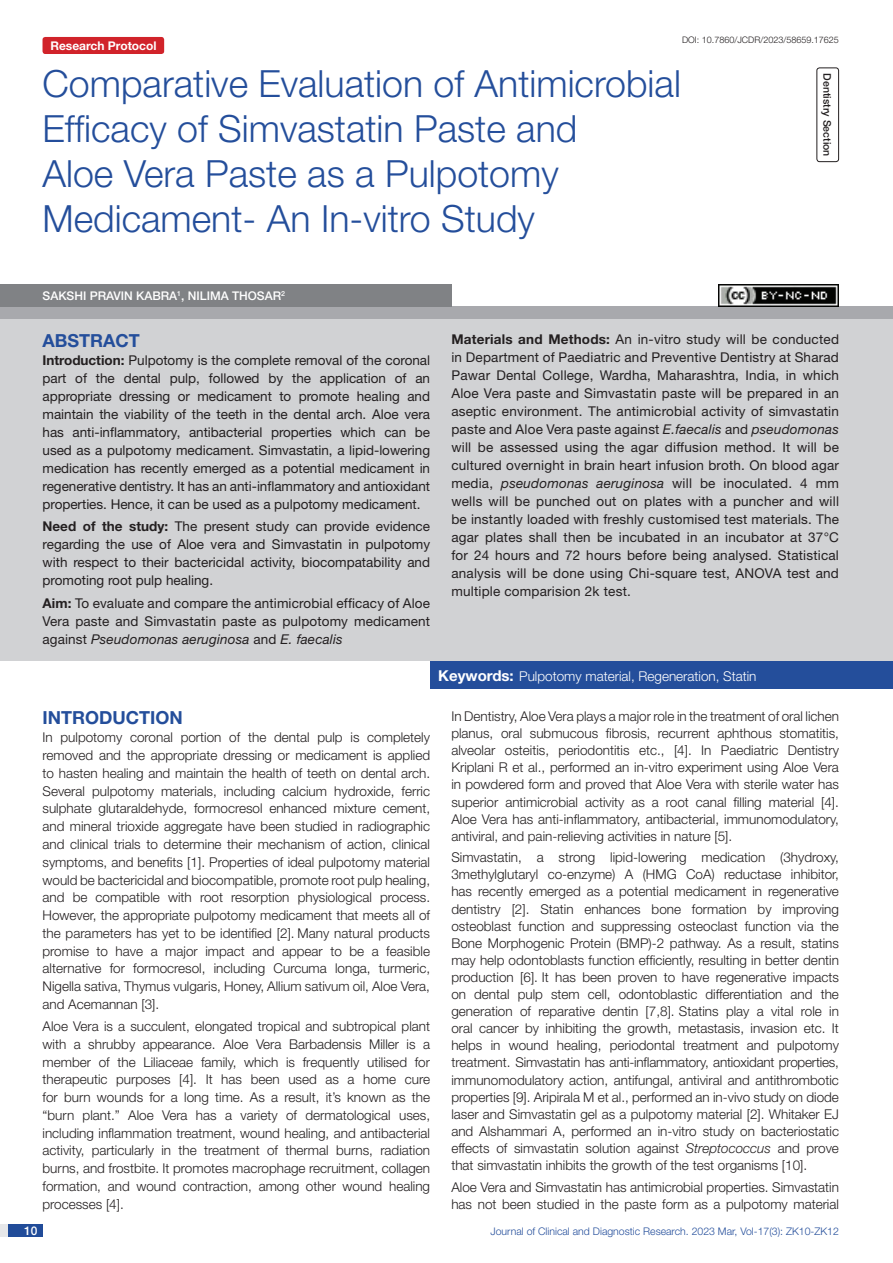
<style>
.page{position:relative;width:893px;height:1263px;background:#fff}
.page>*{position:absolute;margin:0;border:0;box-sizing:border-box;transform-origin:0 0}
.t1{font:300 37.5px/45px "Helvetica Neue";color:#244e9b}
.Heading{font:700 18px "Helvetica Neue";color:#244e9b}
.Abstract_head{font:700 18px "Helvetica Neue";color:#244e9b}
.Body_text{font:300 13.5px/17.9px "Helvetica Neue";color:#231f20;text-align:justify}
.Abstract_Text{font:13.5px/18px "Helvetica Neue";color:#231f20;text-align:justify}
.Key_words{font:300 13.5px "Helvetica Neue";color:#fff}
.Author{font:500 12px "Helvetica Neue";color:#fff}
.t2{font:700 12px "Helvetica Neue";color:#fff}
.t3{font:300 10.5px "Helvetica Neue";color:#244e9b}
.section{font:500 10.5px "Helvetica Neue";color:#231f20}
.DOI{font:300 9px "Helvetica Neue";color:#231f20}
.s1{font-weight:700}
.s2{font-style:italic}
.s3{font-weight:700;font-size:15px}
</style>
<div class="page">
<div style="left:0;top:1224px;width:43px;height:13px;background:#e6e7e9"></div>
<div style="left:8px;top:1224px;width:35px;height:13px;background:#214c99"></div>
<div style="left:816px;top:67px;width:23px;height:95px;border:1px solid #231f20;border-radius:3px"></div>
<div style="left:43px;top:37px;width:121px;height:17px;background:#d1232a;border-radius:3px"></div>
<div style="left:0;top:307px;width:893px;height:12px;background:#a8a9ad"></div>
<div style="left:0;top:284px;width:451px;height:23px;background:#808285"></div>
<div style="left:0;top:319px;width:893px;height:342px;background:#d1d2d4"></div>
<div style="left:430px;top:661px;width:463px;height:28px;background:#244e9b"></div>
<img style="left:719px;top:284px;width:120px;height:23px">
<p class="DOI" style="left:682px;top:35px;width:158px">DOI: 10.7860/JCDR/2023/58659.17625</p>
<p class="section" style="left:834px;top:73px;width:85px;rotate:90deg">DENTISTRY SECTION</p>
<p class="t2" style="left:50px;top:38px;width:108px">Research Protocol</p>
<p class="t1" style="left:43px;top:60px;width:640px">Comparative Evaluation of Antimicrobial Efficacy of Simvastatin Paste and<br>Aloe Vera Paste as a Pulpotomy Medicament- An In-vitro Study</p>
<p class="Author" style="left:43px;top:289px;width:244px">SAKSHI PRAVIN KABRA<sup>1</sup>, NILIMA THOSAR<sup>2</sup></p>
<p class="Abstract_head" style="left:43px;top:329px;width:99px">ABSTRACT</p>
<p class="Abstract_Text" style="left:43px;top:351px;width:389px"><span class="s1">Introduction:</span> Pulpotomy is the complete removal of the coronal part of the dental pulp, followed by the application of an appropriate dressing or medicament to promote healing and maintain the viability of the teeth in the dental arch. Aloe vera has anti-inflammatory, antibacterial properties which can be used as a pulpotomy medicament. Simvastatin, a lipid-lowering medication has recently emerged as a potential medicament in regenerative dentistry. It has an anti-inflammatory and antioxidant properties. Hence, it can be used as a pulpotomy medicament.</p>
<p class="Abstract_Text" style="left:43px;top:517px;width:389px"><span class="s1">Need of the study:</span> The present study can provide evidence regarding the use of Aloe vera and Simvastatin in pulpotomy with respect to their bactericidal activity, biocompatability and promoting root pulp healing.</p>
<p class="Abstract_Text" style="left:43px;top:594px;width:389px"><span class="s1">Aim:</span> To evaluate and compare the antimicrobial efficacy of Aloe Vera paste and Simvastatin paste as pulpotomy medicament against <span class="s2">Pseudomonas aeruginosa</span> and <span class="s2">E. faecalis</span></p>
<p class="Abstract_Text" style="left:451px;top:330px;width:389px"><span class="s1">Materials and Methods:</span> An in-vitro study will be conducted in Department of Paediatric and Preventive Dentistry at Sharad Pawar Dental College, Wardha, Maharashtra, India, in which Aloe Vera paste and Simvastatin paste will be prepared in an aseptic environment. The antimicrobial activity of simvastatin paste and Aloe Vera paste against <span class="s2">E.faecalis</span> and <span class="s2">pseudomonas </span>will be assessed using the agar diffusion method. It will be cultured overnight in brain heart infusion broth. On blood agar media, <span class="s2">pseudomonas aeruginosa</span> will be inoculated. 4 mm wells will be punched out on plates with a puncher and will be instantly loaded with freshly customised test materials. The agar plates shall then be incubated in an incubator at 37°C for 24 hours and 72 hours before being analysed. Statistical analysis will be done using Chi-square test, ANOVA test and multiple comparision 2k test.</p>
<p class="Key_words" style="left:438px;top:667px;width:320px"><span class="s3">Keywords:</span> Pulpotomy material, Regeneration, Statin</p>
<p class="Heading" style="left:43px;top:707px;width:142px">INTRODUCTION</p>
<p class="Body_text" style="left:43px;top:728px;width:389px">In pulpotomy coronal portion of the dental pulp is completely removed and the appropriate dressing or medicament is applied to hasten healing and maintain the health of teeth on dental arch.<br>Several pulpotomy materials, including calcium hydroxide, ferric sulphate glutaraldehyde, formocresol enhanced mixture cement, and mineral trioxide aggregate have been studied in radiographic and clinical trials to determine their mechanism of action, clinical symptoms, and benefits [1]. Properties of ideal pulpotomy material would be bactericidal and biocompatible, promote root pulp healing, and be compatible with root resorption physiological process.<br>However, the appropriate pulpotomy medicament that meets all of the parameters has yet to be identified [2]. Many natural products promise to have a major impact and appear to be a feasible alternative for formocresol, including Curcuma longa, turmeric, Nigella sativa, Thymus vulgaris, Honey, Allium sativum oil, Aloe Vera, and Acemannan [3].</p>
<p class="Body_text" style="left:43px;top:1017px;width:389px">Aloe Vera is a succulent, elongated tropical and subtropical plant with a shrubby appearance. Aloe Vera Barbadensis Miller is a member of the Liliaceae family, which is frequently utilised for therapeutic purposes [4]. It has been used as a home cure for burn wounds for a long time. As a result, it’s known as the “burn plant.” Aloe Vera has a variety of dermatological uses, including inflammation treatment, wound healing, and antibacterial activity, particularly in the treatment of thermal burns, radiation burns, and frostbite. It promotes macrophage recruitment, collagen formation, and wound contraction, among other wound healing processes [4].</p>
<p class="Body_text" style="left:451px;top:707px;width:389px;line-height:17.1px">In Dentistry, Aloe Vera plays a major role in the treatment of oral lichen planus, oral submucous fibrosis, recurrent aphthous stomatitis, alveolar osteitis, periodontitis etc., [4]. In Paediatric Dentistry Kriplani R et al., performed an in-vitro experiment using Aloe Vera in powdered form and proved that Aloe Vera with sterile water has superior antimicrobial activity as a root canal filling material [4].<br>Aloe Vera has anti-inflammatory, antibacterial, immunomodulatory, antiviral, and pain-relieving activities in nature [5].</p>
<p class="Body_text" style="left:451px;top:848px;width:389px;line-height:17.1px">Simvastatin, a strong lipid-lowering medication (3hydroxy, 3methylglutaryl co-enzyme) A (HMG CoA) reductase inhibitor, has recently emerged as a potential medicament in regenerative dentistry [2]. Statin enhances bone formation by improving osteoblast function and suppressing osteoclast function via the Bone Morphogenic Protein (BMP)-2 pathway. As a result, statins may help odontoblasts function efficiently, resulting in better dentin production [6]. It has been proven to have regenerative impacts on dental pulp stem cell, odontoblastic differentiation and the generation of reparative dentin [7,8]. Statins play a vital role in oral cancer by inhibiting the growth, metastasis, invasion etc. It helps in wound healing, periodontal treatment and pulpotomy treatment. Simvastatin has anti-inflammatory, antioxidant properties, immunomodulatory action, antifungal, antiviral and antithrombotic properties [9]. Aripirala M et al., performed an in-vivo study on diode laser and Simvastatin gel as a pulpotomy material [2]. Whitaker EJ and Alshammari A, performed an in-vitro study on bacteriostatic effects of simvastatin solution against <span class="s2">Streptococcus</span> and prove that simvastatin inhibits the growth of the test organisms [10].</p>
<p class="Body_text" style="left:451px;top:1178px;width:389px;line-height:17.2px">Aloe Vera and Simvastatin has antimicrobial properties. Simvastatin has not been studied in the paste form as a pulpotomy material</p>
<p class="Author" style="left:24px;top:1223px;width:15px">10</p>
<p class="t3" style="left:491px;top:1225px;width:350px">Journal of Clinical and Diagnostic Research. 2023 Mar, Vol-17(3): ZK10-ZK12</p>
</div>
